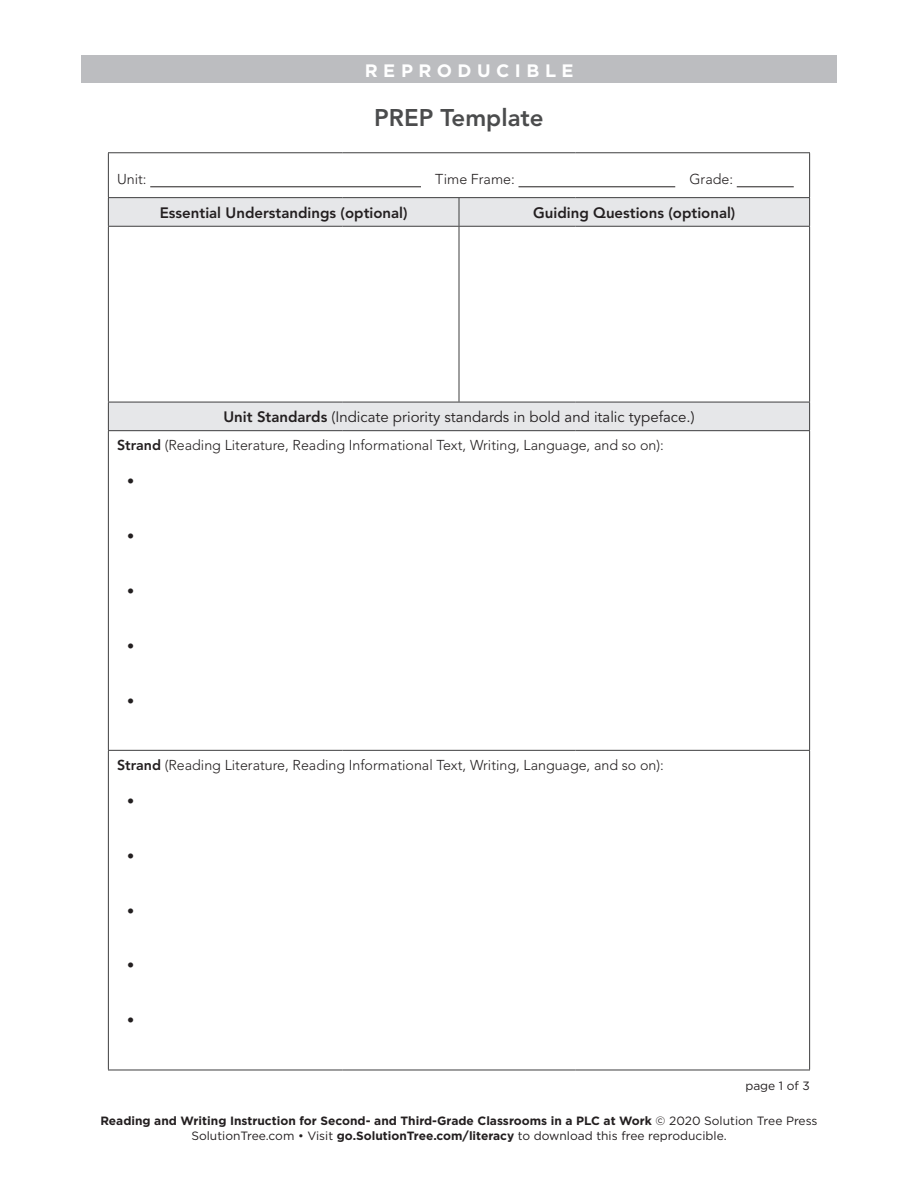
<style>
.page{position:relative;width:918px;height:1188px;background:#fff}
.page>*{position:absolute;margin:0;border:0;box-sizing:border-box;transform-origin:0 0}
.repro_title{font:800 24px "Avenir LT Std";color:#4b4c4d}
.t1{font:700 18px "Gotham";letter-spacing:.305em;color:#fff}
.figure_header_text{font:15px "Avenir LT Std";color:#231f20}
.figure_header_text-2{font:800 15px "Avenir LT Std";color:#231f20}
.figure_text{font:300 14.25px "Avenir LT Std";color:#231f20}
.t2{font:700 12px/15px "Gotham";color:#231f20;text-align:center}
.page_x_of_x{font:12px "Gotham";color:#231f20}
.s1{font-weight:800}
.s2{font-weight:400}
</style>
<div class="page">
<div style="left:81px;top:56px;width:756px;height:27px;background:#bcbdc0"></div>
<div style="left:108px;top:402px;width:702px;height:29px;background:#e6e7e9"></div>
<hr style="left:459px;top:227px;width:1px;height:175px;background:#3e3e3f">
<hr style="left:108px;top:750px;width:234px;height:1px;background:#3e3e3f">
<hr style="left:342px;top:750px;width:117px;height:1px;background:#3e3e3f">
<hr style="left:459px;top:750px;width:117px;height:1px;background:#3e3e3f">
<hr style="left:576px;top:750px;width:234px;height:1px;background:#3e3e3f">
<hr style="left:108px;top:1070px;width:234px;height:1px;background:#3e3e3f">
<hr style="left:342px;top:1070px;width:117px;height:1px;background:#3e3e3f">
<hr style="left:459px;top:1070px;width:117px;height:1px;background:#3e3e3f">
<hr style="left:576px;top:1070px;width:234px;height:1px;background:#3e3e3f">
<hr style="left:108px;top:152px;width:234px;height:1px;background:#3e3e3f">
<hr style="left:108px;top:153px;width:1px;height:44px;background:#3e3e3f">
<hr style="left:342px;top:152px;width:117px;height:1px;background:#3e3e3f">
<hr style="left:459px;top:152px;width:117px;height:1px;background:#3e3e3f">
<hr style="left:576px;top:152px;width:234px;height:1px;background:#3e3e3f">
<hr style="left:809px;top:153px;width:1px;height:44px;background:#3e3e3f">
<hr style="left:108px;top:227px;width:1px;height:175px;background:#3e3e3f">
<hr style="left:809px;top:227px;width:1px;height:175px;background:#3e3e3f">
<hr style="left:108px;top:431px;width:1px;height:319px;background:#3e3e3f">
<hr style="left:809px;top:431px;width:1px;height:319px;background:#3e3e3f">
<hr style="left:108px;top:751px;width:1px;height:319px;background:#3e3e3f">
<hr style="left:809px;top:751px;width:1px;height:319px;background:#3e3e3f">
<svg style="left:108px;top:198px;width:702px;height:28px;background:#e3e3e5"></svg>
<hr style="left:108px;top:226px;width:234px;height:1px;background:#3e3e3f">
<hr style="left:342px;top:226px;width:117px;height:1px;background:#3e3e3f">
<hr style="left:459px;top:226px;width:117px;height:1px;background:#3e3e3f">
<hr style="left:576px;top:226px;width:234px;height:1px;background:#3e3e3f">
<hr style="left:108px;top:197px;width:234px;height:1px;background:#3e3e3f">
<hr style="left:342px;top:197px;width:117px;height:1px;background:#3e3e3f">
<hr style="left:459px;top:197px;width:117px;height:1px;background:#3e3e3f">
<hr style="left:576px;top:197px;width:234px;height:1px;background:#3e3e3f">
<hr style="left:108px;top:402px;width:234px;height:1px;background:#3e3e3f">
<svg style="left:108px;top:402px;width:1px;height:28px"></svg>
<hr style="left:342px;top:402px;width:117px;height:1px;background:#3e3e3f">
<hr style="left:459px;top:402px;width:117px;height:1px;background:#3e3e3f">
<hr style="left:576px;top:402px;width:234px;height:1px;background:#3e3e3f">
<svg style="left:809px;top:402px;width:1px;height:28px"></svg>
<hr style="left:108px;top:430px;width:234px;height:1px;background:#3e3e3f">
<hr style="left:342px;top:430px;width:117px;height:1px;background:#3e3e3f">
<hr style="left:459px;top:430px;width:117px;height:1px;background:#3e3e3f">
<hr style="left:576px;top:430px;width:234px;height:1px;background:#3e3e3f">
<hr style="left:150px;top:186px;width:271px;height:1px;background:#231f20">
<hr style="left:519px;top:186px;width:156px;height:1px;background:#231f20">
<hr style="left:737px;top:186px;width:57px;height:1px;background:#231f20">
<p class="t1" style="left:365px;top:58px;width:210px">REPRODUCIBLE</p>
<p class="repro_title" style="left:374px;top:104px;width:171px">PREP Template</p>
<p class="figure_text" style="left:117px;top:171px;width:31px">Unit:</p>
<p class="figure_text" style="left:435px;top:171px;width:81px">Time Frame:</p>
<p class="figure_text" style="left:690px;top:171px;width:45px">Grade:</p>
<p class="figure_header_text-2" style="left:160px;top:204px;width:249px">Essential Understandings (optional)</p>
<p class="figure_header_text-2" style="left:533px;top:204px;width:204px">Guiding Questions (optional)</p>
<p class="figure_header_text" style="left:223px;top:408px;width:473px"><span class="s1">Unit Standards</span> (Indicate priority standards in bold and italic typeface.)</p>
<p class="figure_text" style="left:117px;top:437px;width:548px"><span class="s1">Strand</span> (Reading Literature, Reading Informational Text, Writing, Language, and so on):</p>
<p class="figure_text" style="left:127px;top:473px;width:9px">•</p>
<p class="figure_text" style="left:127px;top:528px;width:9px">•</p>
<p class="figure_text" style="left:127px;top:583px;width:9px">•</p>
<p class="figure_text" style="left:127px;top:638px;width:9px">•</p>
<p class="figure_text" style="left:127px;top:692px;width:9px">•</p>
<p class="figure_text" style="left:117px;top:756px;width:548px"><span class="s1">Strand</span> (Reading Literature, Reading Informational Text, Writing, Language, and so on):</p>
<p class="figure_text" style="left:127px;top:792px;width:9px">•</p>
<p class="figure_text" style="left:127px;top:847px;width:9px">•</p>
<p class="figure_text" style="left:127px;top:902px;width:9px">•</p>
<p class="figure_text" style="left:127px;top:957px;width:9px">•</p>
<p class="figure_text" style="left:127px;top:1012px;width:9px">•</p>
<p class="page_x_of_x" style="left:745px;top:1078px;width:66px">page 1 of 3</p>
<p class="t2" style="left:100px;top:1113px;width:719px">Reading and Writing Instruction for Second- and Third-Grade Classrooms in a PLC at Work <span class="s2">© 2020 Solution Tree Press<br>SolutionTree.com • Visit</span> go.SolutionTree.com/literacy <span class="s2">to download this free reproducible.</span></p>
</div>
